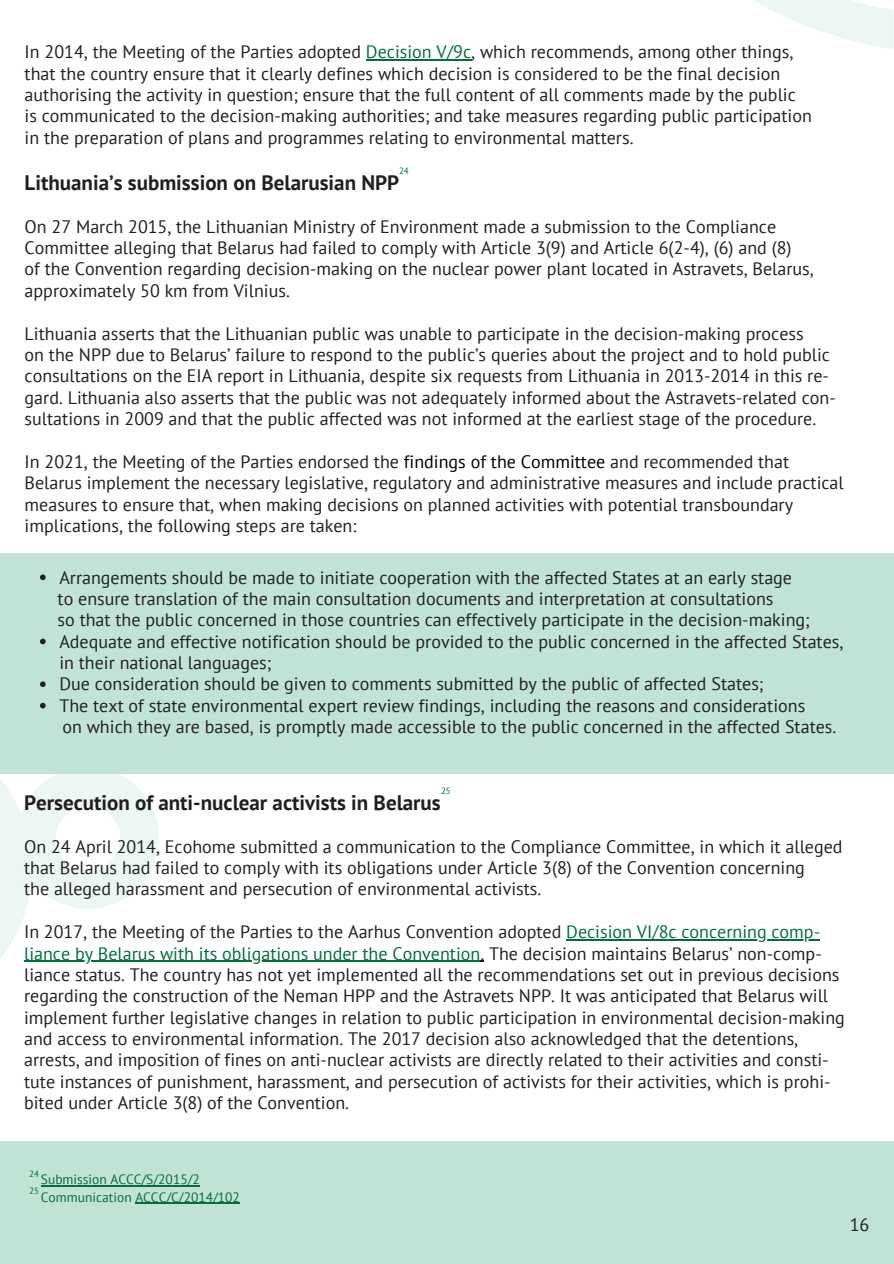
<style>
.page{position:relative;width:894px;height:1264px;background:#fff}
.page>*{position:absolute;margin:0;border:0;box-sizing:border-box;transform-origin:0 0}
.t1{font:700 21px "PT Sans";color:#231f20}
.t2{font:18px/21.3px "PT Sans";color:#231f20}
.t3{font:13.5px "PT Sans";color:#046e3b}
.t4{font:9px "PT Sans";color:#046e3b}
.s1{color:#046e3b}
.s2{color:#000}
</style>
<div class="page">
<div style="left:0;top:1140px;width:893px;height:123px;background:#c0e3d6"></div>
<svg style="left:0;top:774px;width:162px;height:188px"></svg>
<svg style="left:753px;top:0;width:140px;height:49px"></svg>
<hr style="left:366px;top:59px;width:105px;height:1px;background:#046e3b">
<div style="left:0;top:553px;width:893px;height:221px;background:#c0e3d6"></div>
<svg style="left:40px;top:574px;width:6px;height:6px"></svg>
<svg style="left:40px;top:638px;width:6px;height:6px"></svg>
<svg style="left:40px;top:681px;width:6px;height:6px"></svg>
<svg style="left:40px;top:702px;width:6px;height:6px"></svg>
<hr style="left:41px;top:1185px;width:159px;height:1px;background:#046e3b">
<hr style="left:135px;top:1202px;width:105px;height:1px;background:#046e3b">
<hr style="left:566px;top:939px;width:253px;height:1px;background:#046e3b">
<hr style="left:24px;top:960px;width:456px;height:1px;background:#046e3b">
<h2 class="t2" style="left:25px;top:41px;width:788px">In 2014, the Meeting of the Parties adopted <span class="s1">Decision V/9c</span>, which recommends, among other things, that the country ensure that it clearly defines which decision is considered to be the final decision authorising the activity in question; ensure that the full content of all comments made by the public is communicated to the decision-making authorities; and take measures regarding public participation in the preparation of plans and programmes relating to environmental matters.</h2>
<h1 class="t1" style="left:25px;top:168px;width:376px">Lithuania’s submission on Belarusian NPP</h1>
<h2 class="t2" style="left:25px;top:215px;width:790px">On 27 March 2015, the Lithuanian Ministry of Environment made a submission to the Compliance Committee alleging that Belarus had failed to comply with Article 3(9) and Article 6(2-4), (6) and (8)<br>of the Convention regarding decision-making on the nuclear power plant located in Astravets, Belarus, approximately 50 km from Vilnius.</h2>
<h2 class="t2" style="left:25px;top:322px;width:812px">Lithuania asserts that the Lithuanian public was unable to participate in the decision-making process<br>on the NPP due to Belarus’ failure to respond to the public’s queries about the project and to hold public consultations on the EIA report in Lithuania, despite six requests from Lithuania in 2013-2014 in this re&shy;gard. Lithuania also asserts that the public was not adequately informed about the Astravets-related con&shy;sultations in 2009 and that the public affected was not informed at the earliest stage of the procedure.</h2>
<h2 class="t2" style="left:25px;top:450px;width:820px">In 2021, the Meeting of the Parties endorsed the <span class="s2">findings of the Committee</span> and recommended that Belarus implement the necessary legislative, regulatory and administrative measures and include practical measures to ensure that, when making decisions on planned activities with potential transboundary implications, the following steps are taken:</h2>
<p class="t2" style="left:59px;top:566px;width:734px">Arrangements should be made to initiate cooperation with the affected States at an early stage</p>
<p class="t2" style="left:58px;top:587px;width:753px">to ensure translation of the main consultation documents and interpretation at consultations<br>so that the public concerned in those countries can effectively participate in the decision-making;</p>
<h2 class="t2" style="left:59px;top:630px;width:785px">Adequate and effective notification should be provided to the public concerned in the affected States, in their national languages;</h2>
<p class="t2" style="left:59px;top:673px;width:705px">Due consideration should be given to comments submitted by the public of affected States;</p>
<p class="t2" style="left:59px;top:694px;width:747px">The text of state environmental expert review findings, including the reasons and considerations</p>
<p class="t2" style="left:62px;top:716px;width:775px">on which they are based, is promptly made accessible to the public concerned in the affected States.</p>
<p class="t4" style="left:399px;top:164px;width:11px">24</p>
<p class="t4" style="left:441px;top:784px;width:11px">25</p>
<h2 class="t1" style="left:24px;top:788px;width:418px">Persecution of anti-nuclear activists in Belarus</h2>
<p class="t2" style="left:24px;top:835px;width:819px">On 24 April 2014, Ecohome submitted a communication to the Compliance Committee, in which it alleged that Belarus had failed to comply with its obligations under Article 3(8) of the Convention concerning<br>the alleged harassment and persecution of environmental activists.</p>
<p class="t2" style="left:24px;top:920px;width:797px">In 2017, the Meeting of the Parties to the Aarhus Convention adopted <span class="s1">Decision VI/8c concerning comp-</span></p>
<p class="t2" style="left:24px;top:942px;width:822px"><span class="s1">liance by Belarus with its obligations under the Convention</span>. The decision maintains Belarus’ non-comp&shy;liance status. The country has not yet implemented all the recommendations set out in previous decisions regarding the construction of the Neman HPP and the Astravets NPP. It was anticipated that Belarus will implement further legislative changes in relation to public participation in environmental decision-making and access to environmental information. The 2017 decision also acknowledged that the detentions, arrests, and imposition of fines on anti-nuclear activists are directly related to their activities and consti&shy;tute instances of punishment, harassment, and persecution of activists for their activities, which is prohi&shy;bited under Article 3(8) of the Convention.</p>
<h2 class="t4" style="left:29px;top:1167px;width:11px">24</h2>
<p class="t3" style="left:41px;top:1170px;width:160px">Submission ACCC/S/2015/2</p>
<h1 class="t4" style="left:29px;top:1185px;width:11px">25</h1>
<h2 class="t3" style="left:41px;top:1187px;width:200px">Сommunication ACCC/C/2014/102</h2>
<p class="t2" style="left:849px;top:1213px;width:21px">16</p>
</div>
